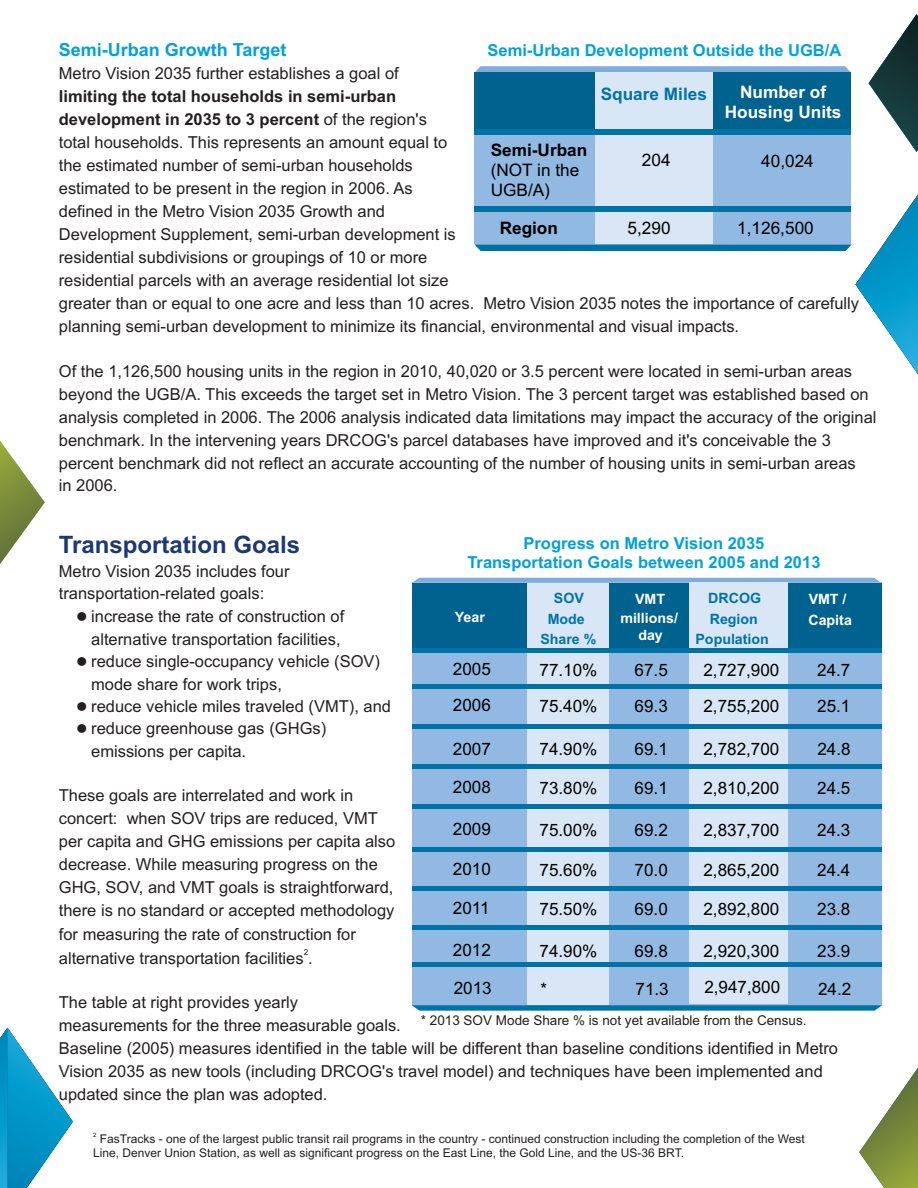
<style>
.page{position:relative;width:918px;height:1188px;background:#fff}
.page>*{position:absolute;margin:0;border:0;box-sizing:border-box;transform-origin:0 0}
.t1{font:700 24px "Arial";color:#1c3973}
.t2{font:700 18px "Arial";color:#00a0dc}
.t3{font:17.25px/20.1px "Arial";color:#000}
.t4{font:700 17.25px/19.2px "Arial";color:#fff;text-align:center}
.t5{font:700 17.25px "Arial";color:#000}
.t6{font:700 17.25px "Arial";color:#0073a6}
.t7{font:17.1px/36.5px "Arial";color:#000}
.t8{font:16.5px/23.1px "Arial";color:#231f20}
.t9{font:700 16.5px/18.5px "Arial";color:#00a0dc;text-align:center}
.t10{font:700 14.25px/20.9px "Arial";color:#0073a6;text-align:center}
.t11{font:700 14.25px/18.3px "Arial";color:#fff;text-align:center}
.t12{font:13.5px "Arial";color:#231f20}
.t13{font:12px/13.4px "Arial";color:#231f20}
.t14{font:8.25px "Arial";color:#231f20}
.t15{font:6px "Arial";color:#231f20}
.s1{font-weight:700}
</style>
<div class="page">
<svg style="left:869px;top:14px;width:49px;height:138px"></svg>
<svg style="left:859px;top:1067px;width:59px;height:121px"></svg>
<svg style="left:0;top:441px;width:45px;height:123px"></svg>
<svg style="left:0;top:1028px;width:73px;height:160px"></svg>
<svg style="left:474px;top:66px;width:377px;height:7px;background:#86b0dc"></svg>
<div style="left:475px;top:72px;width:376px;height:172px;background:#92b9e2"></div>
<div style="left:475px;top:72px;width:376px;height:58px;background:#00628f"></div>
<div style="left:595px;top:73px;width:117px;height:171px;background:#d9e6f5"></div>
<div style="left:474px;top:129px;width:377px;height:6px;background:#0073a6"></div>
<svg style="left:474px;top:190px;width:444px;height:185px"></svg>
<svg style="left:412px;top:578px;width:470px;height:5px;background:#88b1dd"></svg>
<div style="left:412px;top:583px;width:470px;height:422px;background:#92b9e2"></div>
<div style="left:412px;top:583px;width:470px;height:66px;background:#00628f"></div>
<div style="left:527px;top:583px;width:81px;height:422px;background:#d9e6f5"></div>
<svg style="left:412px;top:1005px;width:470px;height:6px;background:#1880ae"></svg>
<div style="left:689px;top:583px;width:99px;height:421px;background:#d9e6f5"></div>
<hr style="left:412px;top:685px;width:470px;height:4px;background:#0073a6">
<div style="left:412px;top:724px;width:470px;height:5px;background:#0073a6"></div>
<div style="left:412px;top:764px;width:470px;height:5px;background:#0073a6"></div>
<hr style="left:412px;top:805px;width:470px;height:4px;background:#0073a6">
<div style="left:412px;top:847px;width:470px;height:5px;background:#0073a6"></div>
<div style="left:412px;top:886px;width:470px;height:5px;background:#0073a6"></div>
<div style="left:412px;top:925px;width:470px;height:5px;background:#0073a6"></div>
<div style="left:412px;top:962px;width:470px;height:5px;background:#0073a6"></div>
<hr style="left:412px;top:649px;width:470px;height:4px;background:#0073a6">
<p class="t2" style="left:59px;top:43px;width:229px">Semi-Urban Growth Target</p>
<p class="t8" style="left:59px;top:63px;width:341px">Metro Vision 2035 further establishes a goal of</p>
<p class="t8" style="left:59px;top:86px;width:802px"><span class="s1">limiting the total households in semi-urban<br>development in 2035 to 3 percent</span> of the region's<br>total households. This represents an amount equal to<br>the estimated number of semi-urban households<br>estimated to be present in the region in 2006. As<br>defined in the Metro Vision 2035 Growth and<br>Development Supplement, semi-urban development is<br>residential subdivisions or groupings of 10 or more<br>residential parcels with an average residential lot size<br>greater than or equal to one acre and less than 10 acres. Metro Vision 2035 notes the importance of carefully planning semi-urban development to minimize its financial, environmental and visual impacts.</p>
<p class="t8" style="left:59px;top:361px;width:819px">Of the 1,126,500 housing units in the region in 2010, 40,020 or 3.5 percent were located in semi-urban areas beyond the UGB/A. This exceeds the target set in Metro Vision. The 3 percent target was established based on analysis completed in 2006. The 2006 analysis indicated data limitations may impact the accuracy of the original benchmark. In the intervening years DRCOG's parcel databases have improved and it's conceivable the 3 percent benchmark did not reflect an accurate accounting of the number of housing units in semi-urban areas<br>in 2006.</p>
<p class="t9" style="left:488px;top:43px;width:355px">Semi-Urban Development Outside the UGB/A</p>
<p class="t6" style="left:601px;top:88px;width:108px">Square Miles</p>
<p class="t4" style="left:725px;top:84px;width:118px">Number of<br>Housing Units</p>
<p class="t5" style="left:491px;top:144px;width:98px">Semi-Urban</p>
<p class="t3" style="left:491px;top:162px;width:90px">(NOT in the<br>UGB/A)</p>
<p class="t3" style="left:642px;top:151px;width:30px">204</p>
<p class="t3" style="left:761px;top:153px;width:54px">40,024</p>
<p class="t5" style="left:500px;top:221px;width:60px">Region</p>
<p class="t3" style="left:628px;top:220px;width:45px">5,290</p>
<p class="t3" style="left:737px;top:220px;width:78px">1,126,500</p>
<h1 class="t1" style="left:59px;top:536px;width:243px">Transportation Goals</h1>
<p class="t9" style="left:467px;top:536px;width:355px">Progress on Metro Vision 2035<br>Transportation Goals between 2005 and 2013</p>
<p class="t8" style="left:59px;top:562px;width:232px;line-height:22px">Metro Vision 2035 includes four transportation-related goals:</p>
<p class="t8" style="left:76px;top:606px;width:270px;text-align:right">● increase the rate of construction of alternative transportation facilities,</p>
<p class="t8" style="left:91px;top:651px;width:290px;text-indent:-15px">● reduce single-occupancy vehicle (SOV) mode share for work trips,</p>
<p class="t8" style="left:76px;top:696px;width:316px">● reduce vehicle miles traveled (VMT), and</p>
<p class="t8" style="left:91px;top:718px;width:237px;text-indent:-15px">● reduce greenhouse gas (GHGs) emissions per capita.</p>
<p class="t8" style="left:59px;top:785px;width:338px">These goals are interrelated and work in concert: when SOV trips are reduced, VMT per capita and GHG emissions per capita also decrease. While measuring progress on the GHG, SOV, and VMT goals is straightforward, there is no standard or accepted methodology for measuring the rate of construction for</p>
<p class="t14" style="left:304px;top:949px;width:6px">2</p>
<p class="t8" style="left:59px;top:948px;width:256px">alternative transportation facilities .</p>
<p class="t8" style="left:59px;top:992px;width:781px">The table at right provides yearly<br>measurements for the three measurable goals.<br>Baseline (2005) measures identified in the table will be different than baseline conditions identified in Metro Vision 2035 as new tools (including DRCOG's travel model) and techniques have been implemented and updated since the plan was adopted.</p>
<p class="t10" style="left:540px;top:589px;width:58px">SOV<br>Mode<br>Share %</p>
<p class="t11" style="left:620px;top:591px;width:59px">VMT millions/ day</p>
<p class="t10" style="left:696px;top:589px;width:75px">DRCOG<br>Region<br>Population</p>
<p class="t11" style="left:808px;top:590px;width:45px;line-height:20.9px;text-align:left">VMT /<br>Capita</p>
<p class="t11" style="left:455px;top:609px;width:32px">Year</p>
<p class="t7" style="left:453px;top:652px;width:39px">2005</p>
<p class="t7" style="left:540px;top:653px;width:59px">77.10%</p>
<p class="t7" style="left:635px;top:653px;width:35px">67.5</p>
<p class="t7" style="left:703px;top:653px;width:77px">2,727,900</p>
<p class="t7" style="left:817px;top:653px;width:35px">24.7</p>
<p class="t7" style="left:453px;top:689px;width:39px">2006</p>
<p class="t7" style="left:540px;top:690px;width:59px">75.40%</p>
<p class="t7" style="left:635px;top:690px;width:35px">69.3</p>
<p class="t7" style="left:703px;top:690px;width:77px">2,755,200</p>
<p class="t7" style="left:817px;top:690px;width:35px">25.1</p>
<p class="t7" style="left:453px;top:732px;width:39px">2007</p>
<p class="t7" style="left:540px;top:733px;width:59px">74.90%</p>
<p class="t7" style="left:635px;top:733px;width:35px">69.1</p>
<p class="t7" style="left:703px;top:733px;width:77px">2,782,700</p>
<p class="t7" style="left:817px;top:733px;width:35px">24.8</p>
<p class="t7" style="left:453px;top:771px;width:39px">2008</p>
<p class="t7" style="left:540px;top:772px;width:59px">73.80%</p>
<p class="t7" style="left:635px;top:772px;width:35px">69.1</p>
<p class="t7" style="left:703px;top:772px;width:77px">2,810,200</p>
<p class="t7" style="left:817px;top:772px;width:35px">24.5</p>
<p class="t7" style="left:453px;top:813px;width:39px">2009</p>
<p class="t7" style="left:540px;top:813px;width:59px">75.00%</p>
<p class="t7" style="left:635px;top:813px;width:35px">69.2</p>
<p class="t7" style="left:703px;top:813px;width:77px">2,837,700</p>
<p class="t7" style="left:817px;top:813px;width:35px">24.3</p>
<p class="t7" style="left:453px;top:852px;width:39px">2010</p>
<p class="t7" style="left:540px;top:853px;width:59px">75.60%</p>
<p class="t7" style="left:635px;top:853px;width:35px">70.0</p>
<p class="t7" style="left:703px;top:853px;width:77px">2,865,200</p>
<p class="t7" style="left:817px;top:853px;width:35px">24.4</p>
<p class="t7" style="left:453px;top:891px;width:38px">2011</p>
<p class="t7" style="left:540px;top:892px;width:59px">75.50%</p>
<p class="t7" style="left:635px;top:892px;width:35px">69.0</p>
<p class="t7" style="left:703px;top:892px;width:77px">2,892,800</p>
<p class="t7" style="left:817px;top:892px;width:35px">23.8</p>
<p class="t7" style="left:453px;top:933px;width:39px">2012</p>
<p class="t7" style="left:454px;top:972px;width:39px">2013</p>
<p class="t7" style="left:540px;top:934px;width:59px">74.90%</p>
<p class="t7" style="left:540px;top:973px;width:8px">*</p>
<p class="t7" style="left:635px;top:934px;width:35px">69.8</p>
<p class="t7" style="left:636px;top:973px;width:35px">71.3</p>
<p class="t7" style="left:703px;top:934px;width:78px">2,920,300<br>2,947,800</p>
<p class="t7" style="left:817px;top:934px;width:35px">23.9</p>
<p class="t7" style="left:818px;top:973px;width:35px">24.2</p>
<p class="t12" style="left:421px;top:1015px;width:387px">* 2013 SOV Mode Share % is not yet available from the Census.</p>
<p class="t15" style="left:93px;top:1133px;width:5px">2</p>
<p class="t13" style="left:93px;top:1134px;width:713px;text-indent:7px">FasTracks - one of the largest public transit rail programs in the country - continued construction including the completion of the West<br>Line, Denver Union Station, as well as significant progress on the East Line, the Gold Line, and the US-36 BRT.</p>
</div>
